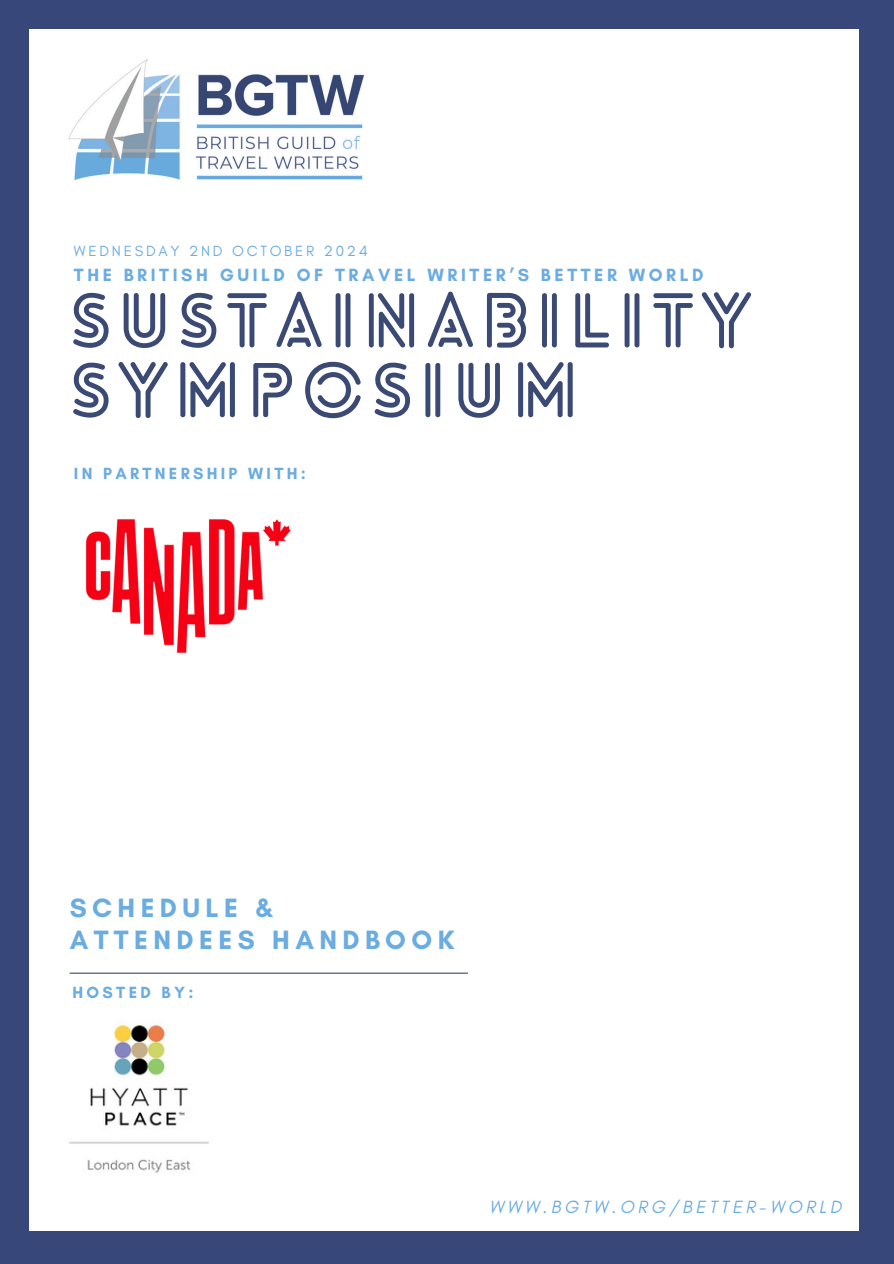
<style>
.page{position:relative;width:894px;height:1264px;background:#fff}
.page>*{position:absolute;margin:0;border:0;box-sizing:border-box;transform-origin:0 0}
.t1{font:700 73.8px/69.8px "Lovelo Line";letter-spacing:.09em;color:#3b4a74}
.t2{font:700 27px/31.5px "Glacial Indifference";letter-spacing:.2em;color:#6bace1}
.t3{font:700 18px "Glacial Indifference";letter-spacing:.2em;color:#6bace1}
.t4{font:italic 18px "Glacial Indifference";letter-spacing:.2em;color:#6bace1}
.t5{font:700 16.5px "Glacial Indifference";letter-spacing:.2em;color:#6bace1}
.t6{font:15px "Glacial Indifference";letter-spacing:.18em;color:#6bace1}
</style>
<div class="page">
<div style="left:0;top:0;width:893px;height:1263px;background:#37477a"></div>
<div style="left:30px;top:29px;width:828px;height:1201px;background:#fff"></div>
<img style="left:86px;top:519px;width:205px;height:134px">
<img style="left:69px;top:1024px;width:140px;height:149px">
<img style="left:68px;top:59px;width:297px;height:122px">
<hr style="left:70px;top:972px;width:398px;height:1px;background:#3b4a74">
<p class="t6" style="left:74px;top:242px;width:295px">WEDNESDAY 2ND OCTOBER 2024</p>
<p class="t3" style="left:74px;top:264px;width:631px">THE BRITISH GUILD OF TRAVEL WRITER’S BETTER WORLD</p>
<h1 class="t1" style="left:70px;top:293px;width:683px">SUSTAINABILITY<br>SYMPOSIUM</h1>
<h3 class="t5" style="left:74px;top:463px;width:233px">IN PARTNERSHIP WITH:</h3>
<h3 class="t2" style="left:70px;top:892px;width:386px">SCHEDULE &amp;<br>ATTENDEES HANDBOOK</h3>
<h4 class="t5" style="left:72px;top:982px;width:122px">HOSTED BY:</h4>
<h2 class="t4" style="left:489px;top:1196px;width:353px">WWW.BGTW.ORG/BETTER-WORLD</h2>
</div>
